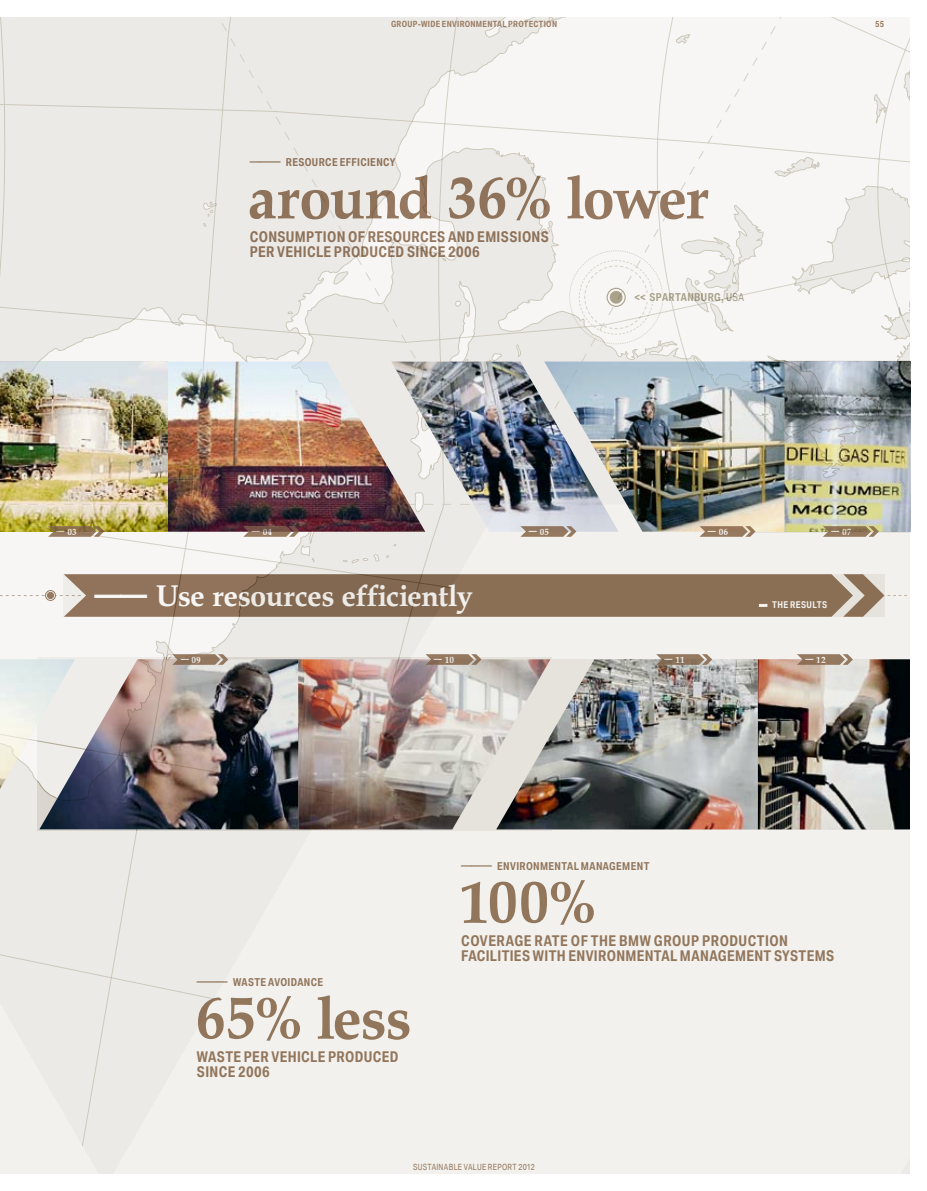
<style>
.page{position:relative;width:927px;height:1191px;background:#fff}
.page>*{position:absolute;margin:0;border:0;box-sizing:border-box;transform-origin:0 0}
.t1{font:700 60px "BMW Group Serif";letter-spacing:-.015em;color:#9a7d64}
.t2{font:700 30px "BMW Group Serif";letter-spacing:-.005em;color:#fff}
.t3{font:700 14.25px/15px "BMW Group Condensed";letter-spacing:.015em;color:#9a7d64}
.t4{font:700 10.5px "BMW Group Condensed";letter-spacing:.025em;color:#9a7d64}
.t5{font:700 10.5px "BMW Group Condensed";letter-spacing:.035em;color:#b0a891}
.t6{font:700 9px "BMW Group Serif";color:#fff}
.t7{font:700 9px "BMW Group Condensed";letter-spacing:.035em;color:#fff}
.t8{font:700 8.25px "BMW Group Condensed";letter-spacing:.03em;color:#9a7d64}
.t9{font:8.25px "BMW Group Condensed";letter-spacing:.03em;color:#9a7d64}
.s1{font-weight:400}
.s2{font-family:"BMW Group Condensed"}
</style>
<div class="page">
<img style="left:0;top:17px;width:910px;height:1157px">
<div style="left:607px;top:288px;width:19px;height:19px;border:1px solid #b0a891;border-radius:50%"></div>
<svg style="left:626px;top:294px;width:156px;height:8px"></svg>
<p class="t8" style="left:391px;top:19px;width:168px">GROUP-WIDE ENVIRONMENTAL PROTECTION</p>
<p class="t4" style="left:250px;top:155px;width:147px">——— RESOURCE EFFICIENCY</p>
<h1 class="t1" style="left:248px;top:152px;width:463px">around 36% lower</h1>
<p class="t3" style="left:250px;top:229px;width:301px">CONSUMPTION OF RESOURCES AND EMISSIONS<br>PER VEHICLE PRODUCED SINCE 2006</p>
<p class="t5" style="left:634px;top:290px;width:111px">&lt;&lt; SPARTANB URG, <span class="s1">USA</span></p>
<p class="t8" style="left:875px;top:19px;width:11px">55</p>
<p class="t6" style="left:57px;top:524px;width:22px"><span class="s2">—</span> 03</p>
<p class="t6" style="left:252px;top:524px;width:22px"><span class="s2">—</span> 04</p>
<h2 class="t2" style="left:94px;top:572px;width:379px"><span class="s2">——</span> Use resources efficiently</h2>
<p class="t6" style="left:529px;top:524px;width:22px"><span class="s2">—</span> 05</p>
<p class="t6" style="left:708px;top:524px;width:22px"><span class="s2">—</span> 06</p>
<p class="t6" style="left:831px;top:524px;width:22px"><span class="s2">—</span> 07</p>
<p class="t7" style="left:772px;top:599px;width:56px">THE RESULTS</p>
<p class="t6" style="left:181px;top:652px;width:22px"><span class="s2">—</span> 09</p>
<p class="t6" style="left:434px;top:652px;width:22px"><span class="s2">—</span> 10</p>
<p class="t6" style="left:665px;top:652px;width:22px"><span class="s2">—</span> 11</p>
<p class="t6" style="left:805px;top:652px;width:22px"><span class="s2">—</span> 12</p>
<p class="t4" style="left:197px;top:975px;width:128px">——— WASTE AVOIDANCE</p>
<h1 class="t1" style="left:195px;top:972px;width:218px">65% less</h1>
<p class="t3" style="left:195px;top:1049px;width:205px">WASTE PER VEHICLE PRODUCED<br>SINCE 2006</p>
<p class="t4" style="left:461px;top:859px;width:190px">——— ENVIRONMENTAL MANAGEMENT</p>
<h1 class="t1" style="left:459px;top:856px;width:138px">100%</h1>
<p class="t3" style="left:461px;top:933px;width:375px">COVERAGE RATE OF THE BMW G ROUP PRODUCTION<br>FACILITIES WITH ENVIRONMENTAL MANAGEMENT SYSTEMS</p>
<p class="t9" style="left:413px;top:1161px;width:124px">SUSTAINABLE VALUE REPORT 2012</p>
</div>
